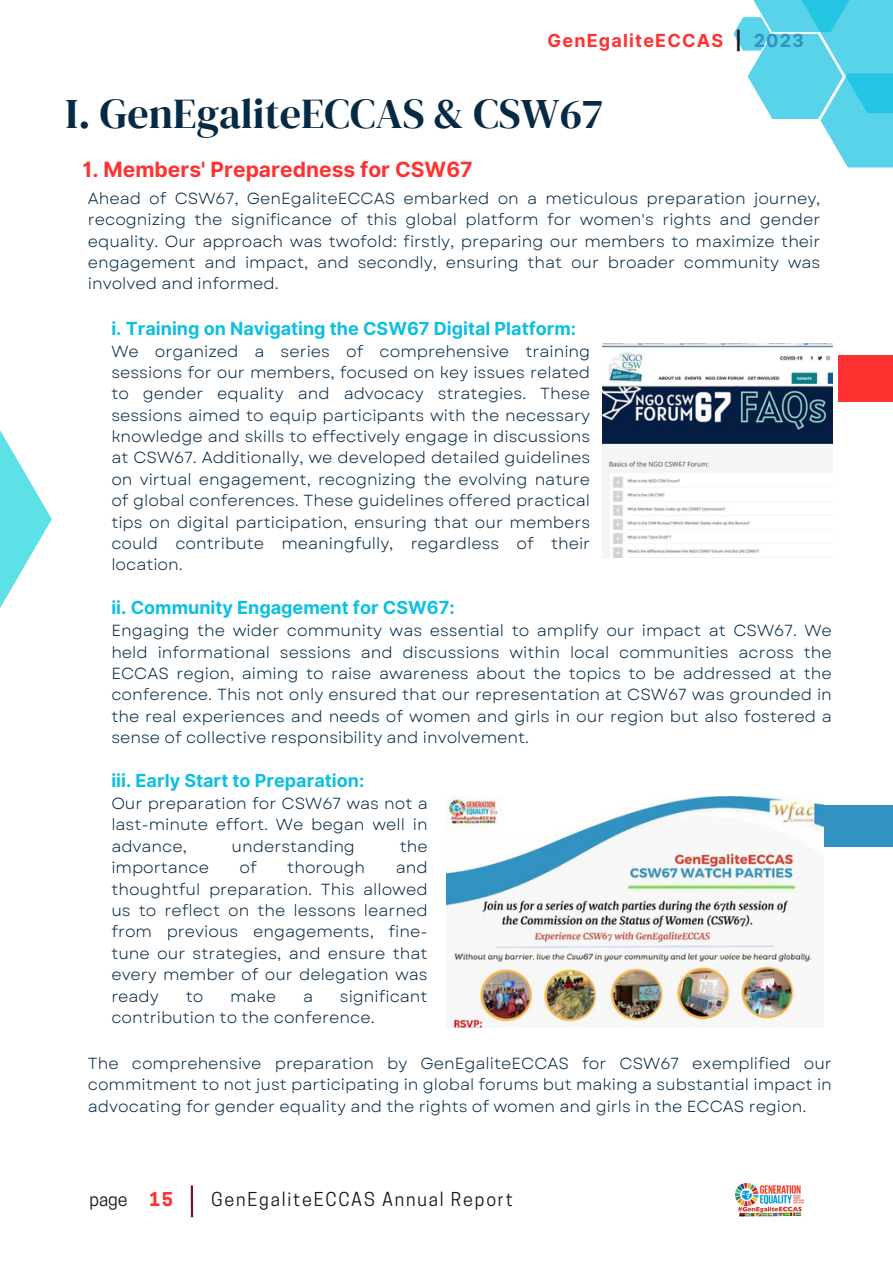
<style>
.page{position:relative;width:893px;height:1264px;background:#fff}
.page>*{position:absolute;margin:0;border:0;box-sizing:border-box;transform-origin:0 0}
.t1{font:42.15px "DM Serif Display";color:#072a44}
.t2{font:700 21px "Inter";color:#ff3131}
.t3{font:700 18px "Inter";color:#0cc0df}
.t4{font:18px "Cooper Hewitt";letter-spacing:.1em;color:#191717}
.t5{font:700 18px "Inter";letter-spacing:.065em;color:#ff3131}
.t6{font:700 18px "Cooper Hewitt";color:#ff3131}
.t7{font:16.05px/21.3px "Garet";color:#072a44;text-align:justify}
.s1{color:#191919}
.s2{color:#3292c2}
</style>
<div class="page">
<svg style="left:0;top:430px;width:52px;height:178px"></svg>
<div style="left:801px;top:0;width:91px;height:113px;background:#58d3e9"></div>
<svg style="left:733px;top:17px;width:159px;height:150px"></svg>
<svg style="left:744px;top:0;width:114px;height:32px"></svg>
<hr style="left:191px;top:1185px;width:2px;height:32px;background:#751040">
<img style="left:735px;top:1183px;width:68px;height:33px">
<div style="left:838px;top:355px;width:54px;height:47px;background:#ff3131"></div>
<img style="left:602px;top:343px;width:230px;height:214px">
<div style="left:820px;top:805px;width:72px;height:41px;background:#3292c2"></div>
<img style="left:446px;top:796px;width:377px;height:231px">
<p class="t5" style="left:547px;top:30px;width:258px">GenEgaliteECCAS <span class="s1">|</span> <span class="s2">2023</span></p>
<h3 class="t1" style="left:65px;top:84px;width:538px">I. GenEgaliteECCAS &amp; CSW67</h3>
<h3 class="t2" style="left:82px;top:157px;width:392px">1. Members' Preparedness for CSW67</h3>
<p class="t7" style="left:88px;top:188px;width:734px">Ahead of CSW67, GenEgaliteECCAS embarked on a meticulous preparation journey, recognizing the significance of this global platform for women's rights and gender equality. Our approach was twofold: firstly, preparing our members to maximize their engagement and impact, and secondly, ensuring that our broader community was involved and informed.</p>
<h1 class="t3" style="left:111px;top:317px;width:466px">i. Training on Navigating the CSW67 Digital Platform:</h1>
<p class="t7" style="left:111px;top:340px;width:480px">We organized a series of comprehensive training sessions for our members, focused on key issues related to gender equality and advocacy strategies. These sessions aimed to equip participants with the necessary knowledge and skills to effectively engage in discussions at CSW67. Additionally, we developed detailed guidelines on virtual engagement, recognizing the evolving nature of global conferences. These guidelines offered practical tips on digital participation, ensuring that our members could contribute meaningfully, regardless of their location.</p>
<p class="t3" style="left:111px;top:597px;width:345px">ii. Community Engagement for CSW67:</p>
<h3 class="t7" style="left:111px;top:620px;width:722px">Engaging the wider community was essential to amplify our impact at CSW67. We held informational sessions and discussions within local communities across the ECCAS region, aiming to raise awareness about the topics to be addressed at the conference. This not only ensured that our representation at CSW67 was grounded in the real experiences and needs of women and girls in our region but also fostered a sense of collective responsibility and involvement.</h3>
<p class="t3" style="left:111px;top:770px;width:254px">iii. Early Start to Preparation:</p>
<h3 class="t7" style="left:111px;top:792px;width:318px">Our preparation for CSW67 was not a last-minute effort. We began well in advance,</h3>
<h3 class="t7" style="left:231px;top:835px;width:125px">understanding</h3>
<h3 class="t7" style="left:399px;top:835px;width:29px">the</h3>
<h3 class="t7" style="left:111px;top:857px;width:99px">importance</h3>
<h3 class="t7" style="left:239px;top:857px;width:19px">of</h3>
<h3 class="t7" style="left:287px;top:857px;width:79px">thorough</h3>
<h3 class="t7" style="left:111px;top:857px;width:318px;text-indent:284px">and thoughtful preparation. This allowed us to reflect on the lessons learned from previous engagements, fine&shy;tune our strategies, and ensure that every member of our delegation was ready</h3>
<h3 class="t7" style="left:111px;top:985px;width:318px;text-indent:228px">significant contribution to the conference.</h3>
<p class="t7" style="left:88px;top:1052px;width:745px">The comprehensive preparation by GenEgaliteECCAS for CSW67 exemplified our commitment to not just participating in global forums but making a substantial impact in advocating for gender equality and the rights of women and girls in the ECCAS region.</p>
<h3 class="t7" style="left:186px;top:985px;width:19px">to</h3>
<h3 class="t7" style="left:230px;top:985px;width:48px">make</h3>
<h3 class="t7" style="left:303px;top:985px;width:12px">a</h3>
<p class="t4" style="left:89px;top:1192px;width:40px">page</p>
<h3 class="t6" style="left:149px;top:1192px;width:25px">15</h3>
<p class="t4" style="left:211px;top:1192px;width:303px">GenEgaliteECCAS Annual Report</p>
</div>
